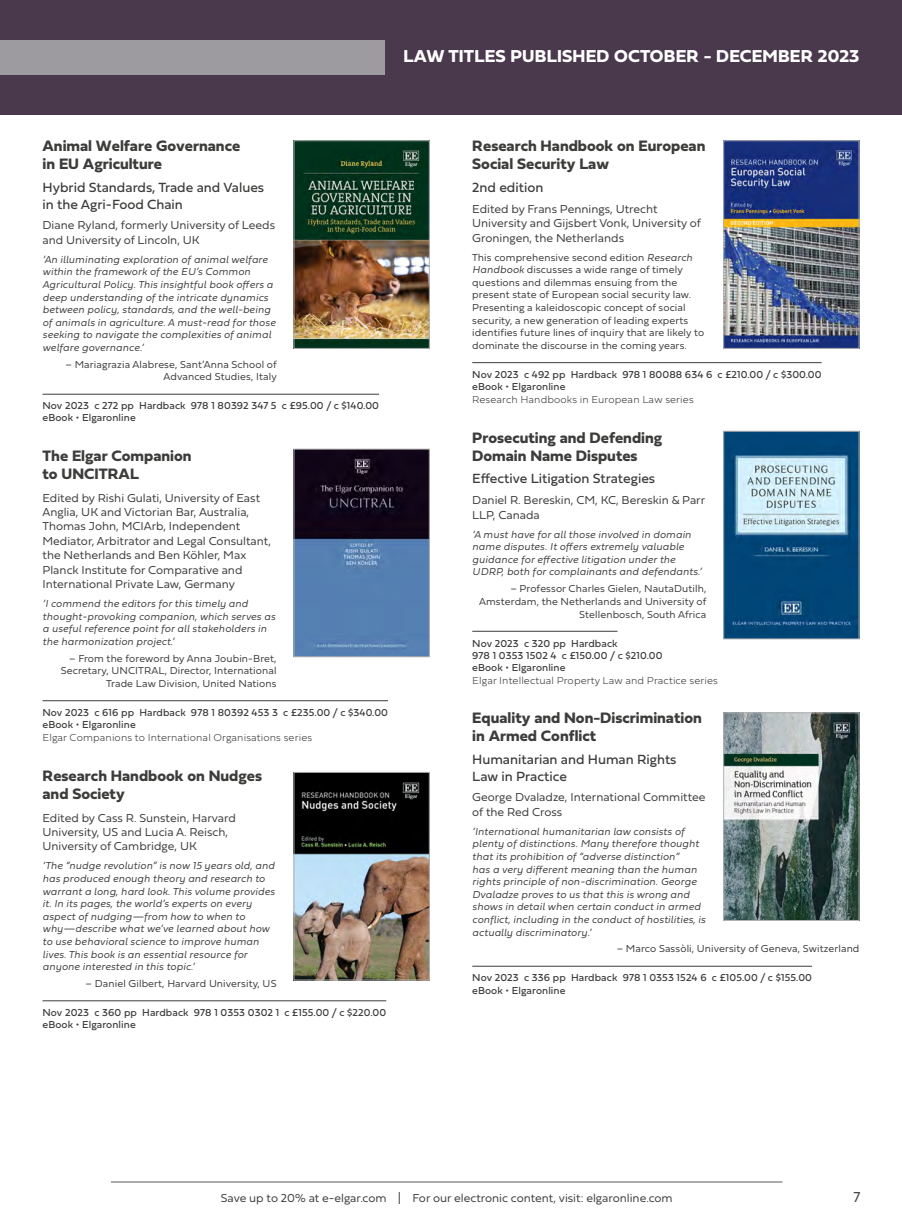
<style>
.page{position:relative;width:902px;height:1225px;background:#fff}
.page>*{position:absolute;margin:0;border:0;box-sizing:border-box;transform-origin:0 0}
.t1{font:700 18px "Fieldwork Hum";letter-spacing:.01em;color:#fff}
.t2{font:700 15.75px/18px "Fieldwork Hum";color:#3c3c3b}
.t3{font:15px "Fieldwork Hum Light";color:#3c3c3b}
.t4{font:13.8px/16.5px "Fieldwork Hum";color:#3c3c3b}
.t5{font:12px/14.4px "Fieldwork Hum Light";color:#3c3c3b}
.t6{font:italic 300 10.5px/12.6px "Fieldwork";letter-spacing:.01em;color:#3c3c3b}
.t7{font:10.5px/12.6px "Fieldwork Hum Light";letter-spacing:.01em;color:#3c3c3b;text-align:right}
.t8{font:10.5px/12px "Fieldwork Hum";letter-spacing:.01em;color:#3c3c3b}
.t9{font:100 10.5px "Fieldwork Hum";letter-spacing:.01em;color:#3c3c3b}
.s1{font-family:"Fieldwork";font-weight:300;font-style:italic}
.s2{font-size:18px}
</style>
<div class="page">
<hr style="left:111px;top:1181px;width:671px;height:1px;background:#3c3c3b">
<hr style="left:472px;top:362px;width:349px;height:1px;background:#3c3c3b">
<hr style="left:472px;top:631px;width:145px;height:1px;background:#3c3c3b">
<hr style="left:472px;top:966px;width:339px;height:1px;background:#3c3c3b">
<hr style="left:43px;top:394px;width:336px;height:1px;background:#3c3c3b">
<hr style="left:43px;top:700px;width:345px;height:1px;background:#3c3c3b">
<hr style="left:43px;top:1000px;width:343px;height:1px;background:#3c3c3b">
<div style="left:0;top:0;width:901px;height:115px;background:#4a384d"></div>
<img style="left:295px;top:142px;width:132px;height:205px">
<div style="left:293px;top:140px;width:136px;height:209px;border:1px solid #b3b2b2"></div>
<img style="left:295px;top:451px;width:132px;height:204px">
<div style="left:293px;top:449px;width:136px;height:208px;border:1px solid #b3b2b2"></div>
<img style="left:295px;top:774px;width:132px;height:204px">
<div style="left:293px;top:772px;width:136px;height:208px;border:1px solid #b3b2b2"></div>
<img style="left:725px;top:142px;width:132px;height:205px">
<div style="left:723px;top:140px;width:136px;height:209px;border:1px solid #b3b2b2"></div>
<img style="left:725px;top:433px;width:132px;height:204px">
<div style="left:723px;top:431px;width:136px;height:208px;border:1px solid #b3b2b2"></div>
<img style="left:725px;top:714px;width:132px;height:205px">
<div style="left:723px;top:712px;width:136px;height:209px;border:1px solid #b3b2b2"></div>
<div style="left:0;top:40px;width:384px;height:34px;background:#9e9ba0"></div>
<h1 class="t1" style="left:403px;top:42px;width:457px">LAW TITLES PUBLISHED OCTOBER - DECEMBER 2023</h1>
<h2 class="t2" style="left:43px;top:136px;width:199px">Animal Welfare Governance in EU Agriculture</h2>
<h3 class="t4" style="left:43px;top:179px;width:223px">Hybrid Standards, Trade and Values in the Agri-Food Chain</h3>
<p class="t5" style="left:43px;top:218px;width:234px">Diane Ryland, formerly University of Leeds and University of Lincoln, UK</p>
<p class="t6" style="left:43px;top:252px;width:234px">‘An illuminating exploration of animal welfare within the framework of the EU’s Common Agricultural Policy. This insightful book offers a deep understanding of the intricate dynamics between policy, standards, and the well-being of animals in agriculture. A must-read for those seeking to navigate the complexities of animal welfare governance.’</p>
<p class="t7" style="left:65px;top:357px;width:213px">– Mariagrazia Alabrese, Sant’Anna School of<br>Advanced Studies, Italy</p>
<p class="t8" style="left:43px;top:399px;width:338px">Nov 2023 c 272 pp Hardback 978 1 80392 347 5 c £95.00 / c $140.00 eBook • Elgaronline</p>
<h2 class="t2" style="left:43px;top:446px;width:150px">The Elgar Companion to UNCITRAL</h2>
<p class="t5" style="left:43px;top:490px;width:230px">Edited by Rishi Gulati, University of East Anglia, UK and Victorian Bar, Australia, Thomas John, MCIArb, Independent Mediator, Arbitrator and Legal Consultant, the Netherlands and Ben Köhler, Max Planck Institute for Comparative and International Private Law, Germany</p>
<p class="t6" style="left:43px;top:597px;width:234px">‘I commend the editors for this timely and thought-provoking companion, which serves as a useful reference point for all stakeholders in the harmonization project.’</p>
<p class="t7" style="left:61px;top:651px;width:217px">– From the foreword by Anna Joubin-Bret,<br>Secretary, UNCITRAL, Director, International<br>Trade Law Division, United Nations</p>
<p class="t8" style="left:43px;top:706px;width:347px">Nov 2023 c 616 pp Hardback 978 1 80392 453 3 c £235.00 / c $340.00 eBook • Elgaronline</p>
<p class="t9" style="left:43px;top:729px;width:271px">Elgar Companions to International Organisations series</p>
<h2 class="t2" style="left:43px;top:766px;width:221px">Research Handbook on Nudges and Society</h2>
<p class="t5" style="left:43px;top:810px;width:195px">Edited by Cass R. Sunstein, Harvard<br>University, US and Lucia A. Reisch,<br>University of Cambridge, UK</p>
<p class="t6" style="left:43px;top:859px;width:234px">‘The “nudge revolution” is now 15 years old, and has produced enough theory and research to warrant a long, hard look. This volume provides it. In its pages, the world’s experts on every aspect of nudging—from how to when to why—describe what we’ve learned about how to use behavioral science to improve human lives. This book is an essential resource for anyone interested in this topic.’</p>
<p class="t7" style="left:86px;top:976px;width:192px">– Daniel Gilbert, Harvard University, US</p>
<p class="t8" style="left:43px;top:1006px;width:345px">Nov 2023 c 360 pp Hardback 978 1 0353 0302 1 c £155.00 / c $220.00 eBook • Elgaronline</p>
<h2 class="t2" style="left:472px;top:136px;width:235px">Research Handbook on European<br>Social Security Law</h2>
<h3 class="t4" style="left:472px;top:179px;width:73px">2nd edition</h3>
<p class="t5" style="left:472px;top:201px;width:230px">Edited by Frans Pennings, Utrecht<br>University and Gijsbert Vonk, University of<br>Groningen, the Netherlands</p>
<p class="t7" style="left:472px;top:250px;width:233px;text-align:left">This comprehensive second edition <span class="s1">Research Handbook</span> discusses a wide range of timely questions and dilemmas ensuing from the present state of European social security law.<br>Presenting a kaleidoscopic concept of social security, a new generation of leading experts identifies future lines of inquiry that are likely to dominate the discourse in the coming years.</p>
<p class="t8" style="left:472px;top:368px;width:351px">Nov 2023 c 492 pp Hardback 978 1 80088 634 6 c £210.00 / c $300.00 eBook • Elgaronline</p>
<p class="t9" style="left:472px;top:391px;width:223px">Research Handbooks in European Law series</p>
<h2 class="t2" style="left:472px;top:428px;width:191px">Prosecuting and Defending<br>Domain Name Disputes</h2>
<h3 class="t4" style="left:472px;top:470px;width:184px">Effective Litigation Strategies</h3>
<p class="t5" style="left:472px;top:492px;width:234px">Daniel R. Bereskin, CM, KC, Bereskin &amp; Parr<br>LLP, Canada</p>
<p class="t6" style="left:472px;top:527px;width:231px">‘A must have for all those involved in domain name disputes. It offers extremely valuable guidance for effective litigation under the UDRP, both for complainants and defendants.’</p>
<p class="t7" style="left:479px;top:582px;width:229px">– Professor Charles Gielen, NautaDutilh,<br>Amsterdam, the Netherlands and University of<br>Stellenbosch, South Africa</p>
<p class="t8" style="left:472px;top:636px;width:192px">Nov 2023 c 320 pp Hardback<br>978 1 0353 1502 4 c £150.00 / c $210.00 eBook • Elgaronline</p>
<p class="t9" style="left:472px;top:672px;width:247px">Elgar Intellectual Property Law and Practice series</p>
<h2 class="t2" style="left:472px;top:708px;width:231px">Equality and Non-Discrimination in Armed Conflict</h2>
<h3 class="t4" style="left:472px;top:750px;width:206px">Humanitarian and Human Rights<br>Law in Practice</h3>
<p class="t5" style="left:472px;top:789px;width:235px">George Dvaladze, International Committee of the Red Cross</p>
<p class="t6" style="left:472px;top:824px;width:235px">‘International humanitarian law consists of plenty of distinctions. Many therefore thought that its prohibition of “adverse distinction”<br>has a very different meaning than the human rights principle of non-discrimination. George Dvaladze proves to us that this is wrong and shows in detail when certain conduct in armed conflict, including in the conduct of hostilities, is actually discriminatory.’</p>
<p class="t7" style="left:616px;top:942px;width:244px">– Marco Sassòli, University of Geneva, Switzerland</p>
<p class="t8" style="left:472px;top:971px;width:341px">Nov 2023 c 336 pp Hardback 978 1 0353 1524 6 c £105.00 / c $155.00 eBook • Elgaronline</p>
<p class="t5" style="left:221px;top:1190px;width:453px">Save up to 20% at e-elgar.com <span class="s2">I</span> For our electronic content, visit: elgaronline.com</p>
<h3 class="t3" style="left:853px;top:1184px;width:8px">7</h3>
</div>
